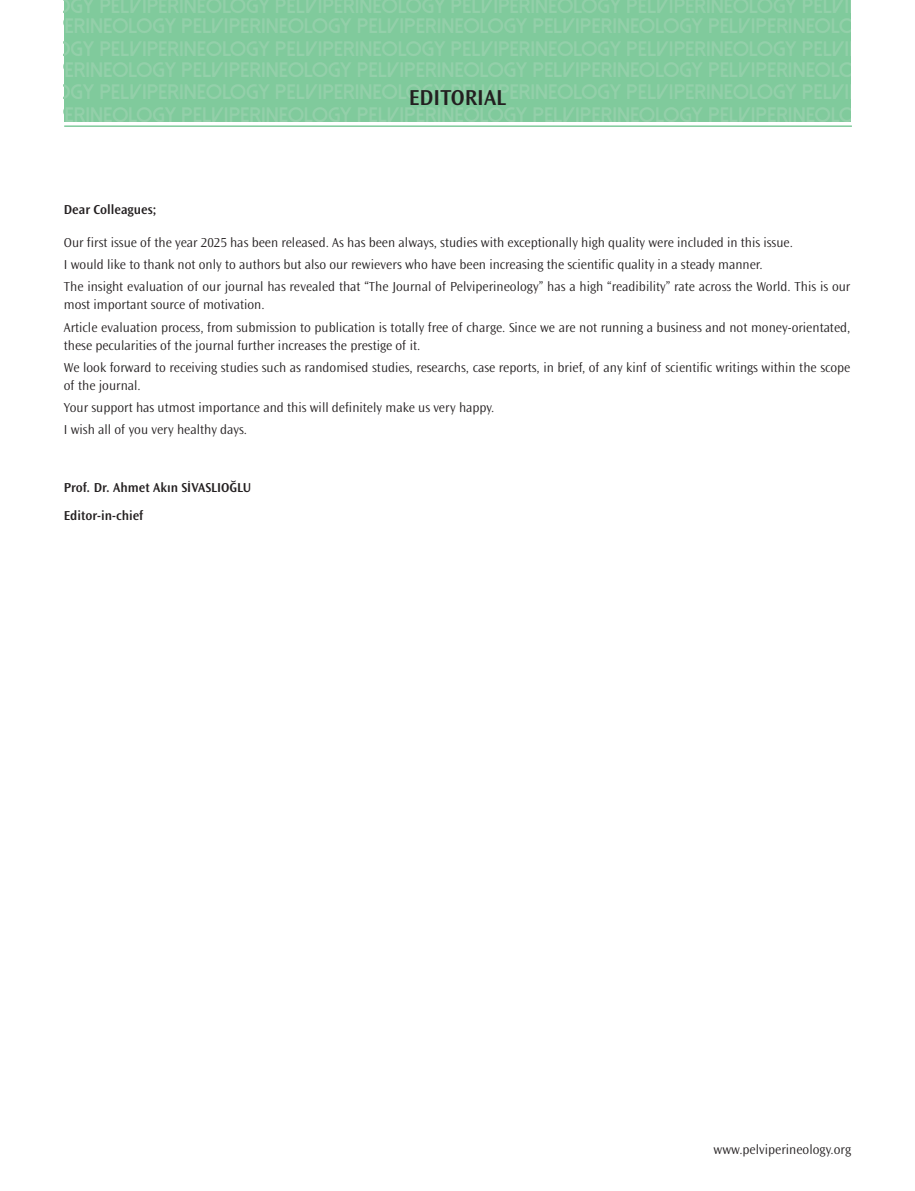
<style>
.page{position:relative;width:915px;height:1191px;background:#fff}
.page>*{position:absolute;margin:0;border:0;box-sizing:border-box;transform-origin:0 0}
.t1{font:600 22.5px "Ocean Sans Std";color:#231f20}
.t2{font:300 13.5px/22.2px "Ocean Sans Std";color:#231f20}
.t3{font:600 13.5px/28.7px "Ocean Sans Std";color:#231f20}
</style>
<div class="page">
<div style="left:64px;top:0;width:786px;height:122px;background:#80ca9c"></div>
<hr style="left:64px;top:125px;width:787px;height:2px;background:#80ca9c">
<h1 class="t1" style="left:409px;top:85px;width:99px">EDITORIAL</h1>
<p class="t3" style="left:64px;top:195px;width:94px">Dear Colleagues;</p>
<p class="t2" style="left:64px;top:231px;width:787px">Our first issue of the year 2025 has been released. As has been always, studies with exceptionally high quality were included in this issue.<br>I would like to thank not only to authors but also our rewievers who have been increasing the scientific quality in a steady manner.<br>The insight evaluation of our journal has revealed that “The Journal of Pelviperineology” has a high “readibility” rate across the World. This is our</p>
<p class="t2" style="left:64px;top:294px;width:787px">most important source of motivation.<br>Article evaluation process, from submission to publication is totally free of charge. Since we are not running a business and not money-orientated,</p>
<p class="t2" style="left:64px;top:334px;width:787px">these pecularities of the journal further increases the prestige of it.<br>We look forward to receiving studies such as randomised studies, researchs, case reports, in brief, of any kinf of scientific writings within the scope</p>
<p class="t2" style="left:64px;top:374px;width:432px">of the journal.<br>Your support has utmost importance and this will definitely make us very happy.<br>I wish all of you very healthy days.</p>
<p class="t3" style="left:64px;top:473px;width:189px">Prof. Dr. Ahmet Akın SİVASLIOĞLU<br>Editor-in-chief</p>
<p class="t2" style="left:713px;top:1138px;width:139px">www.pelviperineology.org</p>
</div>
